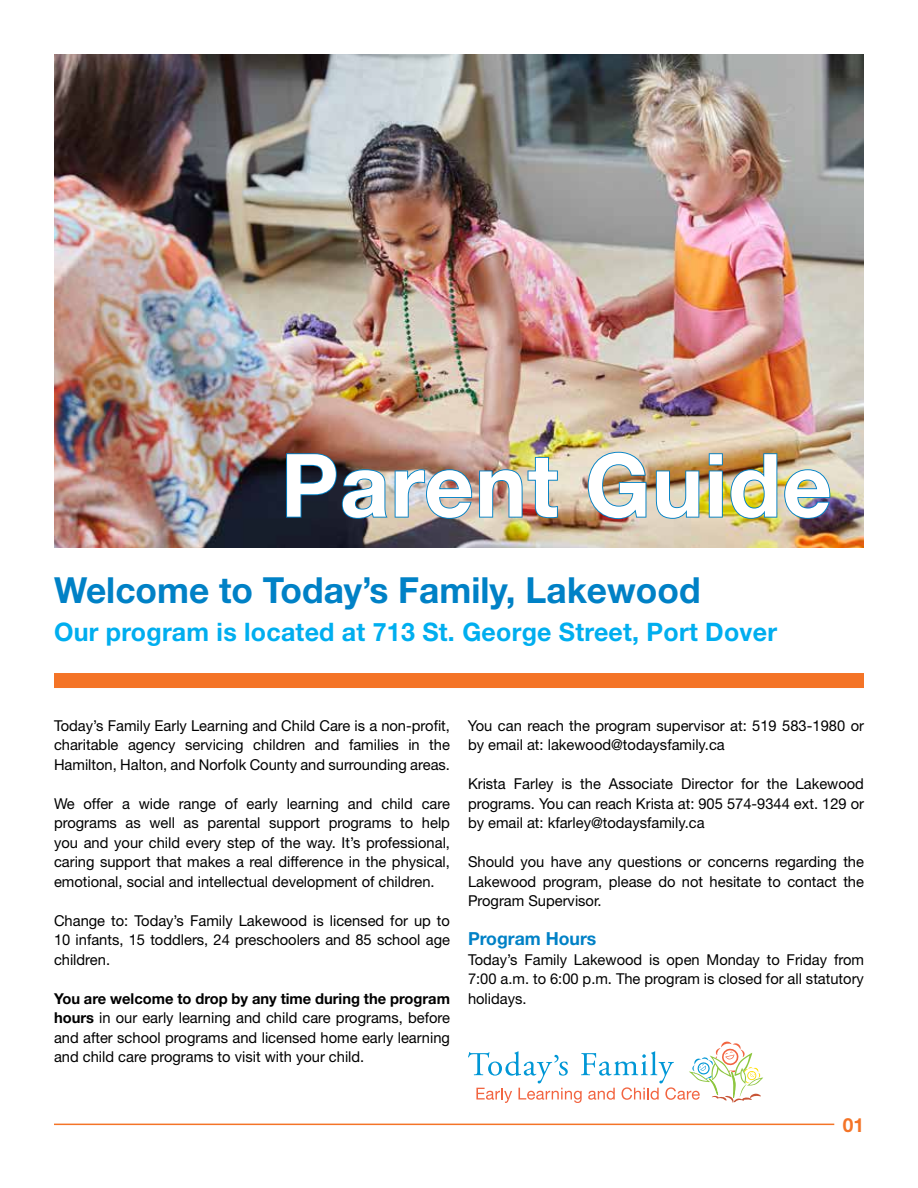
<style>
.page{position:relative;width:918px;height:1188px;background:#fff}
.page>*{position:absolute;margin:0;border:0;box-sizing:border-box;transform-origin:0 0}
.t1{font:700 87.45px "Helvetica Neue";letter-spacing:.02em;color:#fff}
.t2{font:700 36px "Helvetica Neue";color:#0081c6}
.t3{font:700 25.5px "Helvetica Neue";letter-spacing:.01em;color:#00aeef}
.t4{font:700 19.5px "Helvetica Neue";color:#f47427}
.t5{font:700 18px "Helvetica Neue";color:#0081c6}
.t6{font:15px/19.5px "Helvetica Neue";color:#000;text-align:justify}
.s1{font-weight:700}
</style>
<div class="page">
<img style="left:54px;top:54px;width:810px;height:494px">
<hr style="left:54px;top:1124px;width:780px;height:1px;background:#f47427">
<div style="left:54px;top:673px;width:810px;height:15px;background:#f47427"></div>
<svg style="left:468px;top:1042px;width:295px;height:61px"></svg>
<img style="left:285px;top:452px;width:274px;height:68px">
<img style="left:587px;top:451px;width:60px;height:69px">
<svg style="left:655px;top:470px;width:45px;height:50px;background:#a2a896"></svg>
<img style="left:708px;top:452px;width:123px;height:68px">
<h1 class="t1" style="left:281px;top:431px;width:552px">Parent Guide</h1>
<h2 class="t2" style="left:54px;top:568px;width:648px">Welcome to Today’s Family, Lakewood</h2>
<h3 class="t3" style="left:54px;top:616px;width:725px">Our program is located at 713 St. George Street, Port Dover</h3>
<p class="t6" style="left:54px;top:715px;width:398px">Today’s Family Early Learning and Child Care is a non-profit, charitable agency servicing children and families in the Hamilton, Halton, and Norfolk County and surrounding areas.</p>
<p class="t6" style="left:54px;top:793px;width:398px">We offer a wide range of early learning and child care programs as well as parental support programs to help you and your child every step of the way. It’s professional, caring support that makes a real difference in the physical, emotional, social and intellectual development of children.</p>
<p class="t6" style="left:54px;top:910px;width:398px">Change to: Today’s Family Lakewood is licensed for up to 10 infants, 15 toddlers, 24 preschoolers and 85 school age children.</p>
<p class="t6" style="left:54px;top:988px;width:398px"><span class="s1">You are welcome to drop by any time during the program hours</span> in our early learning and child care programs, before and after school programs and licensed home early learning and child care programs to visit with your child.</p>
<p class="t6" style="left:468px;top:715px;width:398px">You can reach the program supervisor at: 519 583-1980 or by email at: lakewood@todaysfamily.ca</p>
<p class="t6" style="left:468px;top:774px;width:398px">Krista Farley is the Associate Director for the Lakewood programs. You can reach Krista at: 905 574-9344 ext. 129 or by email at: kfarley@todaysfamily.ca</p>
<p class="t6" style="left:468px;top:852px;width:398px">Should you have any questions or concerns regarding the Lakewood program, please do not hesitate to contact the Program Supervisor.</p>
<p class="t5" style="left:468px;top:927px;width:130px">Program Hours</p>
<p class="t6" style="left:468px;top:949px;width:397px">Today’s Family Lakewood is open Monday to Friday from 7:00 a.m. to 6:00 p.m. The program is closed for all statutory holidays.</p>
<h3 class="t4" style="left:843px;top:1113px;width:23px">01</h3>
</div>
